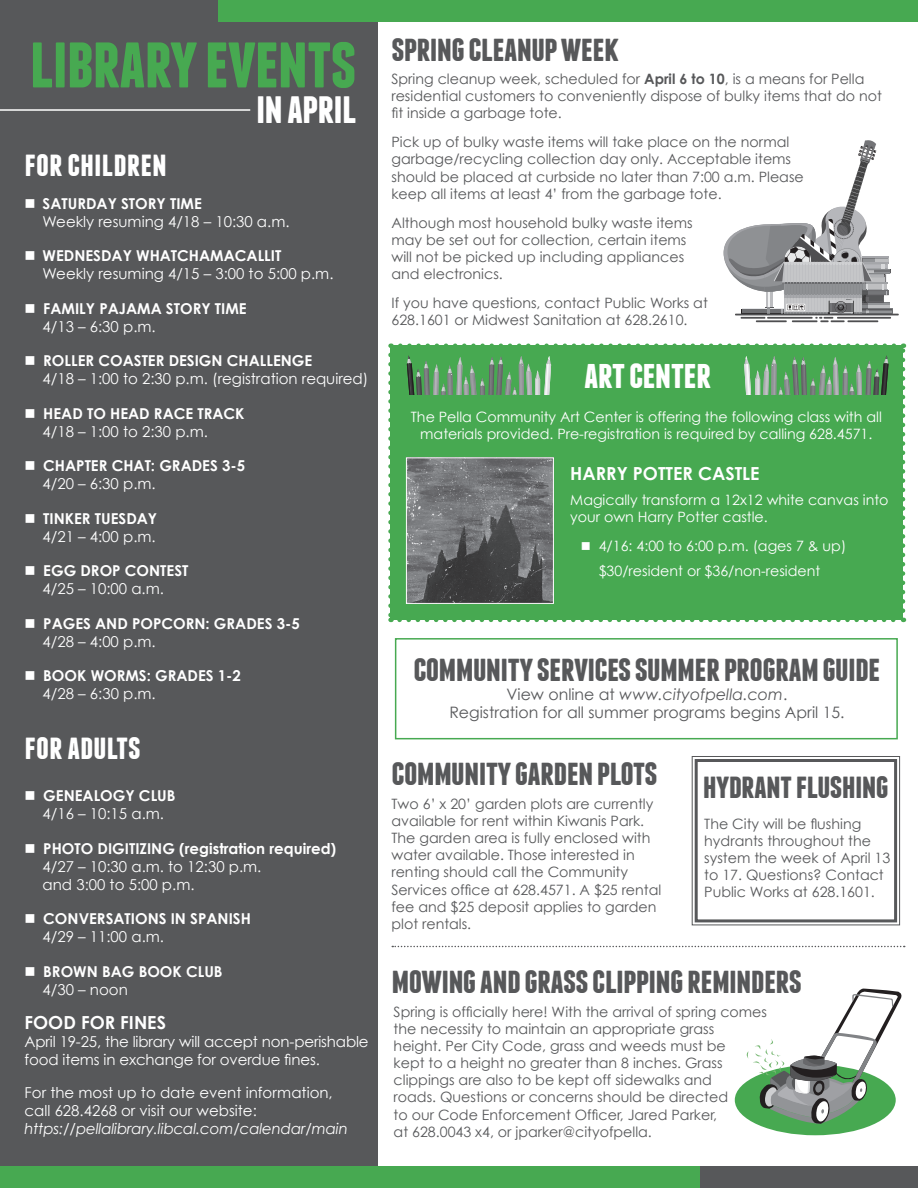
<style>
.page{position:relative;width:918px;height:1188px;background:#fff}
.page>*{position:absolute;margin:0;border:0;box-sizing:border-box;transform-origin:0 0}
.t1{font:700 75px "Franchise";letter-spacing:-.02em;color:#47a951}
.t2{font:700 45px "Franchise";letter-spacing:-.02em;color:#fff}
.t3{font:700 40.5px "Franchise";letter-spacing:-.02em;color:#fff}
.t4{font:700 37.5px "Franchise";letter-spacing:-.02em;color:#57585a}
.t5{font:700 36px "Franchise";color:#fff}
.t6{font:700 36px "Franchise";letter-spacing:-.02em;color:#57585a}
.t7{font:700 18px "Century Gothic";color:#fff}
.t8{font:15.75px/18.9px "Century Gothic";color:#57585a;text-align:center}
.t9{font:15px/18px "Century Gothic";color:#fff}
.t10{font:700 15px/18px "Century Gothic";color:#fff}
.t11{font:italic 15px "Century Gothic";letter-spacing:-.01em;color:#fff}
.t12{font:14.25px/17.1px "Century Gothic";color:#57585a}
.t13{font:14.25px/17.1px "Century Gothic";color:#fff;text-align:center}
.s1{font-weight:700}
.s2{font-weight:400}
.s3{font-style:italic}
</style>
<div class="page">
<div style="left:0;top:0;width:377px;height:1188px;background:#57585a"></div>
<div style="left:700px;top:1166px;width:218px;height:22px;background:#57585a"></div>
<div style="left:0;top:1166px;width:700px;height:22px;background:#47a951"></div>
<div style="left:218px;top:0;width:700px;height:22px;background:#47a951"></div>
<hr style="left:0;top:109px;width:250px;height:2px;background:#fff">
<div style="left:391px;top:346px;width:512px;height:274px;background:#47a951"></div>
<svg style="left:388px;top:355px;width:5px;height:267px"></svg>
<svg style="left:400px;top:618px;width:504px;height:4px"></svg>
<svg style="left:901px;top:344px;width:4px;height:267px"></svg>
<svg style="left:391px;top:344px;width:503px;height:2px"></svg>
<img style="left:408px;top:459px;width:144px;height:143px">
<div style="left:406px;top:457px;width:148px;height:147px;border:1px solid #fff"></div>
<svg style="left:407px;top:355px;width:144px;height:40px"></svg>
<svg style="left:744px;top:355px;width:144px;height:40px"></svg>
<svg style="left:691px;top:756px;width:210px;height:170px"></svg>
<div style="left:695px;top:759px;width:202px;height:163px;border:3px solid #57585a"></div>
<svg style="left:392px;top:946px;width:513px;height:1px"></svg>
<div style="left:395px;top:638px;width:503px;height:101px;border:2px solid #47a951"></div>
<hr style="left:735px;top:314px;width:164px;height:1px;background:#4f4f51">
<svg style="left:724px;top:140px;width:169px;height:182px"></svg>
<div style="left:735px;top:1065px;width:161px;height:70px;background:#47a951;border-radius:50%"></div>
<svg style="left:745px;top:989px;width:157px;height:135px"></svg>
<h1 class="t1" style="left:29px;top:26px;width:329px">LIBRARY EVENTS</h1>
<h2 class="t2" style="left:256px;top:87px;width:102px">IN APRIL</h2>
<h3 class="t5" style="left:25px;top:146px;width:144px">FOR CHILDREN</h3>
<p class="t9" style="left:43px;top:194px;width:249px;text-indent:-18px">■ <span class="s1">SATURDAY STORY TIME<br></span>Weekly resuming 4/18 – 10:30 a.m.</p>
<p class="t9" style="left:43px;top:247px;width:292px;text-indent:-18px">■ <span class="s1">WEDNESDAY WHATCHAMACALLIT<br></span>Weekly resuming 4/15 – 3:00 to 5:00 p.m.</p>
<p class="t10" style="left:43px;top:299px;width:206px;text-indent:-18px">■ FAMILY PAJAMA STORY TIME<br><span class="s2">4/13 – 6:30 p.m.</span></p>
<p class="t9" style="left:43px;top:352px;width:327px;text-indent:-18px">■ <span class="s1">ROLLER COASTER DESIGN CHALLENGE<br></span>4/18 – 1:00 to 2:30 p.m. (registration required)</p>
<p class="t10" style="left:43px;top:404px;width:204px;text-indent:-18px">■ HEAD TO HEAD RACE TRACK<br><span class="s2">4/18 – 1:00 to 2:30 p.m.</span></p>
<p class="t10" style="left:43px;top:457px;width:204px;text-indent:-18px">■ CHAPTER CHAT: GRADES 3-5<br><span class="s2">4/20 – 6:30 p.m.</span></p>
<p class="t10" style="left:25px;top:509px;width:134px;text-align:right">■ TINKER TUESDAY<br><span class="s2">4/21 – 4:00 p.m.</span></p>
<p class="t10" style="left:25px;top:562px;width:165px;text-align:center">■ EGG DROP CONTEST<br><span class="s2">4/25 – 10:00 a.m.</span></p>
<p class="t10" style="left:43px;top:614px;width:259px;text-indent:-18px">■ PAGES AND POPCORN: GRADES 3-5<br><span class="s2">4/28 – 4:00 p.m.</span></p>
<p class="t10" style="left:43px;top:667px;width:200px;text-indent:-18px">■ BOOK WORMS: GRADES 1-2<br><span class="s2">4/28 – 6:30 p.m.</span></p>
<h3 class="t5" style="left:25px;top:730px;width:118px">FOR ADULTS</h3>
<p class="t9" style="left:25px;top:787px;width:153px;text-align:center">■ <span class="s1">GENEALOGY CLUB<br></span>4/16 – 10:15 a.m.</p>
<p class="t9" style="left:43px;top:839px;width:295px;text-indent:-18px">■ <span class="s1">PHOTO DIGITIZING (registration required)<br></span>4/27 – 10:30 a.m. to 12:30 p.m.<br>and 3:00 to 5:00 p.m.</p>
<p class="t10" style="left:43px;top:910px;width:210px;text-indent:-18px">■ CONVERSATIONS IN SPANISH<br><span class="s2">4/29 – 11:00 a.m.</span></p>
<p class="t10" style="left:43px;top:962px;width:182px;text-indent:-18px">■ BROWN BAG BOOK CLUB<br><span class="s2">4/30 – noon</span></p>
<p class="t7" style="left:25px;top:1012px;width:143px">FOOD FOR FINES</p>
<p class="t9" style="left:25px;top:1033px;width:346px">April 19-25, the library will accept non-perishable food items in exchange for overdue fines.</p>
<p class="t9" style="left:25px;top:1084px;width:310px">For the most up to date event information, call 628.4268 or visit our website:</p>
<p class="t11" style="left:25px;top:1120px;width:325px">https://pellalibrary.libcal.com/calendar/main</p>
<h3 class="t4" style="left:392px;top:30px;width:229px">SPRING CLEANUP WEEK</h3>
<p class="t12" style="left:392px;top:70px;width:492px">Spring cleanup week, scheduled for <span class="s1">April 6 to 10</span>, is a means for Pella residential customers to conveniently dispose of bulky items that do not fit inside a garbage tote.</p>
<p class="t12" style="left:392px;top:133px;width:414px">Pick up of bulky waste items will take place on the normal garbage/recycling collection day only. Acceptable items should be placed at curbside no later than 7:00 a.m. Please keep all items at least 4’ from the garbage tote.</p>
<p class="t12" style="left:392px;top:214px;width:303px">Although most household bulky waste items may be set out for collection, certain items will not be picked up including appliances and electronics.</p>
<p class="t12" style="left:392px;top:294px;width:318px">If you have questions, contact Public Works at<br>628.1601 or Midwest Sanitation at 628.2610.</p>
<h3 class="t3" style="left:584px;top:355px;width:129px">ART CENTER</h3>
<p class="t13" style="left:411px;top:408px;width:472px">The Pella Community Art Center is offering the following class with all materials provided. Pre-registration is required by calling 628.4571.</p>
<p class="t7" style="left:570px;top:463px;width:191px">HARRY POTTER CASTLE</p>
<p class="t13" style="left:570px;top:491px;width:320px;text-align:left">Magically transform a 12x12 white canvas into your own Harry Potter castle.</p>
<p class="t13" style="left:581px;top:534px;width:267px;line-height:24.6px">■ 4/16: 4:00 to 6:00 p.m. (ages 7 &amp; up) $30/resident or $36/non-resident</p>
<h3 class="t4" style="left:413px;top:650px;width:469px">COMMUNITY SERVICES SUMMER PROGRAM GUIDE</h3>
<p class="t8" style="left:449px;top:684px;width:397px">View online at <span class="s3">www.cityofpella.com</span>.<br>Registration for all summer programs begins April 15.</p>
<h3 class="t4" style="left:392px;top:755px;width:268px">COMMUNITY GARDEN PLOTS</h3>
<p class="t12" style="left:392px;top:795px;width:271px">Two 6’ x 20’ garden plots are currently available for rent within Kiwanis Park.<br>The garden area is fully enclosed with water available. Those interested in renting should call the Community Services office at 628.4571. A $25 rental fee and $25 deposit applies to garden plot rentals.</p>
<h3 class="t6" style="left:703px;top:769px;width:188px">HYDRANT FLUSHING</h3>
<p class="t12" style="left:704px;top:815px;width:188px">The City will be flushing hydrants throughout the system the week of April 13 to 17. Questions? Contact<br>Public Works at 628.1601.</p>
<h3 class="t4" style="left:392px;top:963px;width:412px">MOWING AND GRASS CLIPPING REMINDERS</h3>
<p class="t12" style="left:394px;top:1003px;width:375px">Spring is officially here! With the arrival of spring comes the necessity to maintain an appropriate grass<br>height. Per City Code, grass and weeds must be<br>kept to a height no greater than 8 inches. Grass clippings are also to be kept off sidewalks and<br>roads. Questions or concerns should be directed<br>to our Code Enforcement Officer, Jared Parker,<br>at 628.0043 x4, or jparker@cityofpella.</p>
</div>
